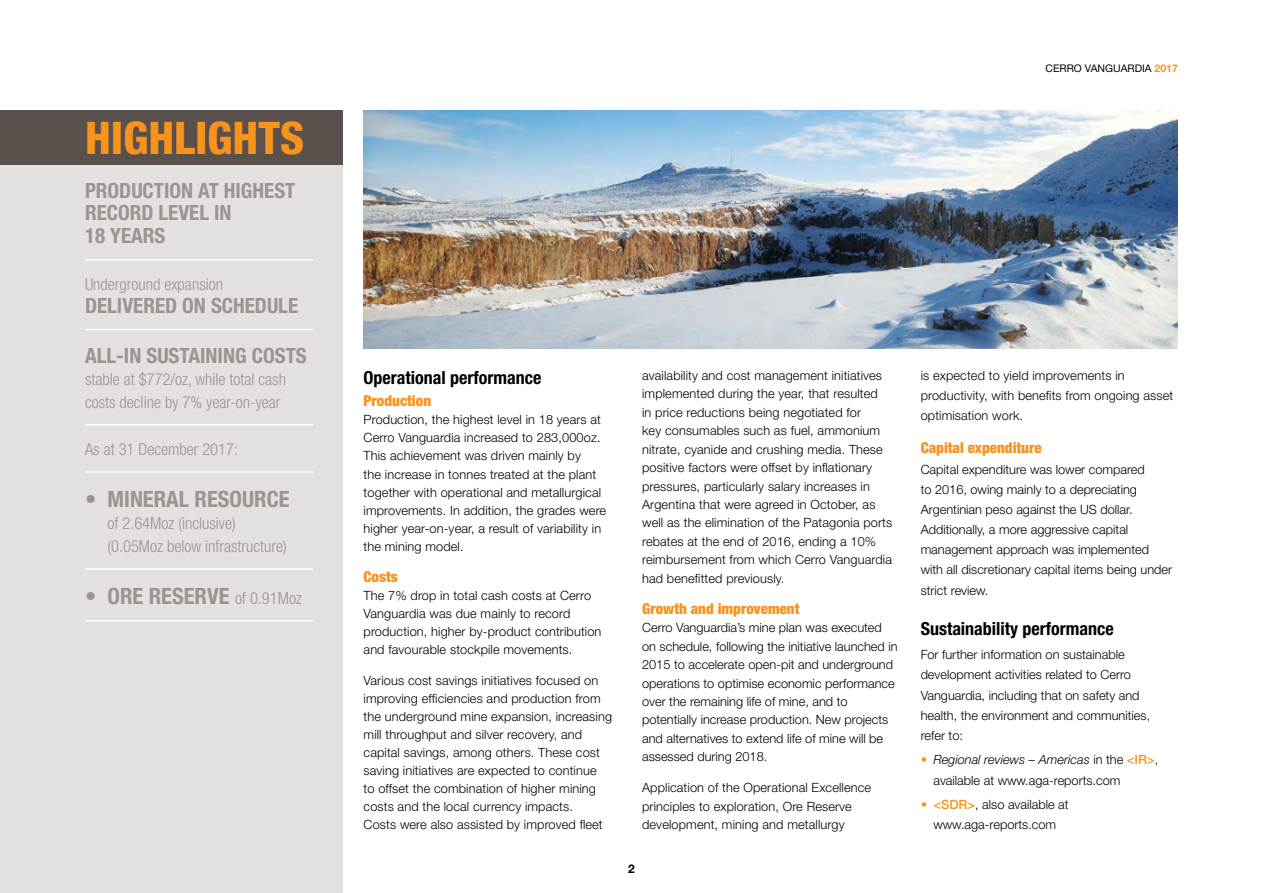
<style>
.page{position:relative;width:1263px;height:893px;background:#fff}
.page>*{position:absolute;margin:0;border:0;box-sizing:border-box;transform-origin:0 0}
._2016_Top_page_LV1{font:800 condensed 45px "Helvetica Neue";color:#f7941e}
.t1{font:700 condensed 22.5px "Helvetica Neue";color:#9d9490}
.t2{font:700 condensed 21px/22.5px "Helvetica Neue";color:#9d9490}
._2017_Heading_LV1{font:700 condensed 18px "Helvetica Neue";color:#000}
.t3{font:300 condensed 16.5px/22.5px "Helvetica Neue";color:#9d9490}
._2017_Heading_LV2{font:900 condensed 15px "Helvetica Neue";color:#f7941e}
._2017_Body_copy{font:300 12.75px/18.5px "Helvetica Neue";letter-spacing:.01em;color:#000}
._2016_Body_copy{font:300 12.75px/20.2px "Helvetica Neue";color:#000}
.t4{font:700 12px "Helvetica Neue";color:#000}
.t5{font:10.5px "Helvetica Neue";color:#000}
.s1{font-weight:300}
.s2{font-weight:300;font-size:16.5px}
.s3{font-weight:700;color:#f7941e}
.s4{color:#f7941e}
.s5{font-style:italic}
.s6{font-weight:500;color:#f7941e}
</style>
<div class="page">
<div style="left:0;top:165px;width:342px;height:728px;background:#e3e0df"></div>
<div style="left:0;top:111px;width:342px;height:54px;background:#5b514c"></div>
<hr style="left:85px;top:259px;width:228px;height:2px;background:#fff">
<hr style="left:85px;top:329px;width:228px;height:1px;background:#fff">
<hr style="left:85px;top:424px;width:228px;height:2px;background:#fff">
<hr style="left:85px;top:471px;width:228px;height:2px;background:#fff">
<hr style="left:85px;top:568px;width:228px;height:2px;background:#fff">
<hr style="left:85px;top:620px;width:228px;height:2px;background:#fff">
<img style="left:364px;top:111px;width:814px;height:238px">
<p class="_2016_Top_page_LV1" style="left:85px;top:110px;width:221px">HIGHLIGHTS</p>
<p class="t2" style="left:85px;top:179px;width:212px">PRODUCTION AT HIGHEST<br>RECORD LEVEL IN<br>18 YEARS</p>
<p class="t3" style="left:85px;top:273px;width:140px">Underground expansion</p>
<p class="t2" style="left:85px;top:294px;width:215px">DELIVERED ON SCHEDULE</p>
<p class="t2" style="left:85px;top:344px;width:223px">ALL-IN SUSTAINING COSTS</p>
<p class="t3" style="left:85px;top:368px;width:202px">stable at $772/oz, while total cash costs decline by 7% year-on-year</p>
<p class="t3" style="left:85px;top:438px;width:154px">As at 31 December 2017:</p>
<p class="t1" style="left:85px;top:485px;width:206px"><span class="s1">•</span> MINERAL RESOURCE</p>
<p class="t3" style="left:108px;top:512px;width:181px">of 2.64Moz (inclusive) (0.05Moz below infrastructure)</p>
<p class="t1" style="left:85px;top:582px;width:218px"><span class="s1">•</span> ORE RESERVE <span class="s2">of 0.91Moz</span></p>
<p class="t5" style="left:1045px;top:62px;width:134px">CERRO VANGUARDIA <span class="s3">2017</span></p>
<p class="_2017_Heading_LV1" style="left:364px;top:367px;width:179px">Operational performance</p>
<p class="_2017_Heading_LV2" style="left:364px;top:392px;width:69px">Production</p>
<p class="_2017_Body_copy" style="left:364px;top:410px;width:244px;line-height:18px">Production, the highest level in 18 years at Cerro Vanguardia increased to 283,000oz.<br>This achievement was driven mainly by<br>the increase in tonnes treated at the plant together with operational and metallurgical improvements. In addition, the grades were higher year-on-year, a result of variability in the mining model.</p>
<p class="_2017_Heading_LV2" style="left:364px;top:567px;width:36px">Costs</p>
<p class="_2017_Body_copy" style="left:364px;top:586px;width:239px;line-height:18px">The 7% drop in total cash costs at Cerro Vanguardia was due mainly to record production, higher by-product contribution and favourable stockpile movements.</p>
<p class="_2017_Body_copy" style="left:364px;top:671px;width:250px;line-height:18px">Various cost savings initiatives focused on improving efficiencies and production from the underground mine expansion, increasing mill throughput and silver recovery, and capital savings, among others. These cost saving initiatives are expected to continue<br>to offset the combination of higher mining costs and the local currency impacts.<br>Costs were also assisted by improved fleet</p>
<p class="_2017_Body_copy" style="left:642px;top:366px;width:252px">availability and cost management initiatives implemented during the year, that resulted<br>in price reductions being negotiated for<br>key consumables such as fuel, ammonium nitrate, cyanide and crushing media. These positive factors were offset by inflationary pressures, particularly salary increases in Argentina that were agreed in October, as well as the elimination of the Patagonia ports rebates at the end of 2016, ending a 10% reimbursement from which Cerro Vanguardia had benefitted previously.</p>
<p class="_2017_Heading_LV2" style="left:642px;top:599px;width:159px">Growth and improvement</p>
<p class="_2017_Body_copy" style="left:642px;top:618px;width:257px">Cerro Vanguardia’s mine plan was executed on schedule, following the initiative launched in 2015 to accelerate open-pit and underground operations to optimise economic performance over the remaining life of mine, and to potentially increase production. New projects and alternatives to extend life of mine will be assessed during 2018.</p>
<p class="_2017_Body_copy" style="left:642px;top:778px;width:231px">Application of the Operational Excellence principles to exploration, Ore Reserve development, mining and metallurgy</p>
<p class="t4" style="left:628px;top:861px;width:8px">2</p>
<p class="_2017_Body_copy" style="left:921px;top:365px;width:254px;line-height:20.2px">is expected to yield improvements in productivity, with benefits from ongoing asset optimisation work.</p>
<p class="_2017_Heading_LV2" style="left:921px;top:439px;width:122px">Capital expenditure</p>
<p class="_2017_Body_copy" style="left:921px;top:459px;width:253px;line-height:20.2px">Capital expenditure was lower compared<br>to 2016, owing mainly to a depreciating Argentinian peso against the US dollar.<br>Additionally, a more aggressive capital management approach was implemented with all discretionary capital items being under strict review.</p>
<p class="_2017_Heading_LV1" style="left:921px;top:617px;width:195px">Sustainability performance</p>
<p class="_2016_Body_copy" style="left:921px;top:644px;width:231px">For further information on sustainable development activities related to Cerro Vanguardia, including that on safety and health, the environment and communities, refer to:</p>
<p class="_2016_Body_copy" style="left:933px;top:749px;width:226px;text-indent:-13px"><span class="s4">•</span> <span class="s5">Regional reviews – Americas</span> in the <span class="s6">&lt;IR&gt;</span>, available at www.aga-reports.com</p>
<p class="_2016_Body_copy" style="left:921px;top:794px;width:150px;text-align:center"><span class="s4">•</span> <span class="s6">&lt;SDR&gt;</span>, also available at www.aga-reports.com</p>
</div>
